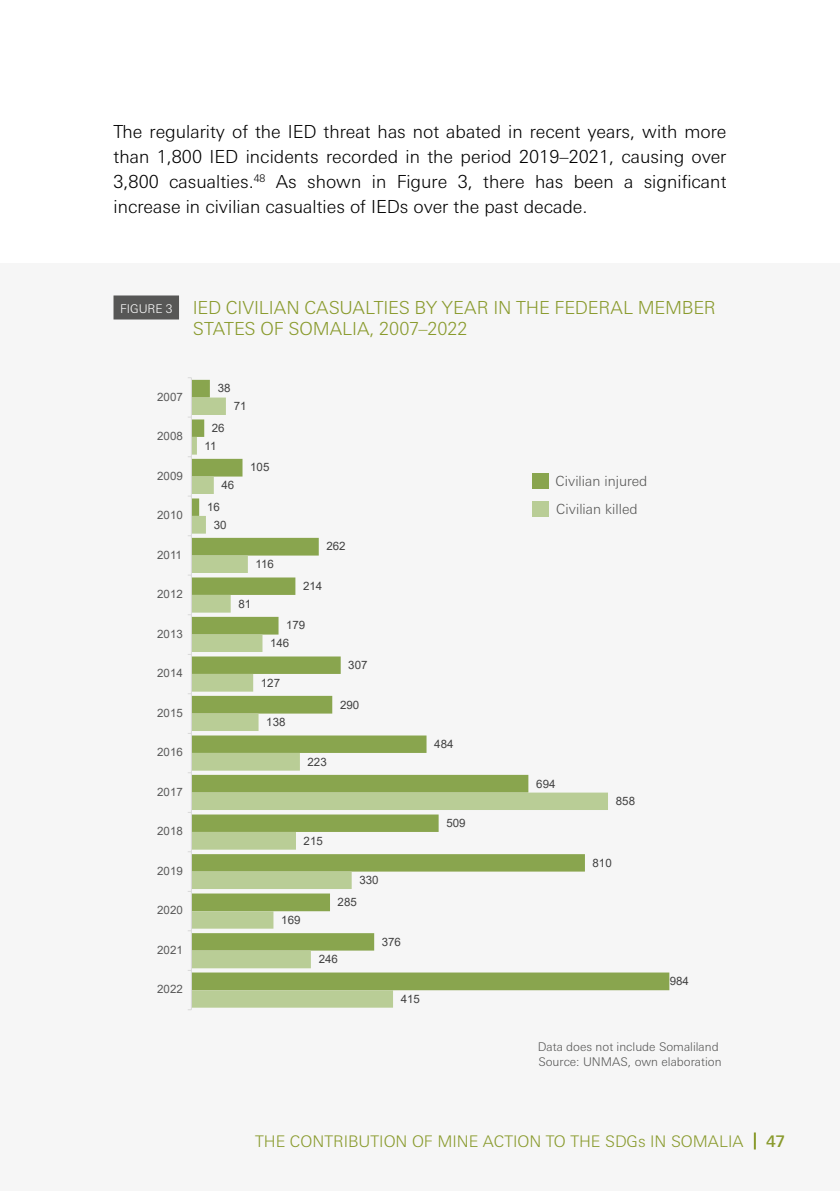
<style>
.page{position:relative;width:840px;height:1191px;background:#fff}
.page>*{position:absolute;margin:0;border:0;box-sizing:border-box;transform-origin:0 0}
.Body{font:300 18px/25px "Linotype Univers Basic";color:#000;text-align:justify}
.Figures_Titre{font:300 18px/21.6px "Linotype Univers Basic";letter-spacing:-.005em;color:#899a2c}
.t1{font:300 16px "Linotype Univers Basic";color:#899a2c}
.t2{font:500 16px "Linotype Univers Basic";color:#899a2c}
.Info_body_Grey{font:300 14px "Linotype Univers Basic";color:#575756}
.Source{font:300 12px "Linotype Univers Basic";color:#575756}
.t3{font:11.6px "Arial";color:#404040}
.t4{font:11.6px "Arial";color:#595959}
.s1{font-size:12px;color:#fff}
</style>
<div class="page">
<div style="left:0;top:263px;width:839px;height:928px;background:#f6f6f6"></div>
<svg style="left:753px;top:1132px;width:2px;height:17px"></svg>
<div style="left:113px;top:295px;width:66px;height:24px;background:#575756"></div>
<svg style="left:192px;top:380px;width:477px;height:610px"></svg>
<svg style="left:192px;top:397px;width:415px;height:610px"></svg>
<hr style="left:191px;top:378px;width:1px;height:631px;background:#d9d9d9">
<div style="left:532px;top:473px;width:16px;height:16px;background:#89a54e"></div>
<div style="left:532px;top:500px;width:16px;height:16px;background:#b9cd96"></div>
<p class="Body" style="left:113px;top:119px;width:614px">The regularity of the IED threat has not abated in recent years, with more than 1,800 IED incidents recorded in the period 2019–2021, causing over 3,800 casualties.<sup>48</sup> As shown in Figure 3, there has been a significant increase in civilian casualties of IEDs over the past decade.</p>
<p class="Figures_Titre" style="left:193px;top:296px;width:524px;text-indent:-73px"><span class="s1">FIGURE 3</span> IED CIVILIAN CASUALTIES BY YEAR IN THE FEDERAL MEMBER<br>STATES OF SOMALIA, 2007–2022</p>
<p class="t4" style="left:157px;top:388px;width:27px">2007</p>
<p class="t4" style="left:157px;top:428px;width:27px">2008</p>
<p class="t4" style="left:157px;top:467px;width:27px">2009</p>
<p class="t4" style="left:157px;top:507px;width:27px">2010</p>
<p class="t4" style="left:157px;top:546px;width:26px">2011</p>
<p class="t4" style="left:157px;top:586px;width:27px">2012</p>
<p class="t4" style="left:157px;top:625px;width:27px">2013</p>
<p class="t4" style="left:157px;top:665px;width:27px">2014</p>
<p class="t4" style="left:157px;top:704px;width:27px">2015</p>
<p class="t4" style="left:157px;top:744px;width:27px">2016</p>
<p class="t4" style="left:157px;top:784px;width:27px">2017</p>
<p class="t4" style="left:157px;top:823px;width:27px">2018</p>
<p class="t4" style="left:157px;top:863px;width:27px">2019</p>
<p class="t4" style="left:157px;top:902px;width:27px">2020</p>
<p class="t4" style="left:157px;top:942px;width:27px">2021</p>
<p class="t4" style="left:157px;top:981px;width:27px">2022</p>
<p class="t3" style="left:217px;top:380px;width:14px">38</p>
<p class="t3" style="left:212px;top:420px;width:14px">26</p>
<p class="t3" style="left:233px;top:398px;width:14px">71</p>
<p class="t3" style="left:204px;top:437px;width:13px">11</p>
<p class="t3" style="left:221px;top:477px;width:14px">46</p>
<p class="t3" style="left:214px;top:516px;width:14px">30</p>
<p class="t3" style="left:207px;top:499px;width:14px">16</p>
<p class="t3" style="left:250px;top:459px;width:21px">105</p>
<p class="t3" style="left:255px;top:556px;width:20px">116</p>
<p class="t3" style="left:238px;top:595px;width:14px">81</p>
<p class="t3" style="left:326px;top:538px;width:21px">262</p>
<p class="t3" style="left:303px;top:578px;width:21px">214</p>
<p class="t3" style="left:286px;top:617px;width:21px">179</p>
<p class="t3" style="left:270px;top:635px;width:21px">146</p>
<p class="t3" style="left:261px;top:674px;width:21px">127</p>
<p class="t3" style="left:266px;top:714px;width:21px">138</p>
<p class="t3" style="left:348px;top:657px;width:21px">307</p>
<p class="t3" style="left:340px;top:696px;width:21px">290</p>
<p class="t3" style="left:307px;top:754px;width:21px">223</p>
<p class="t3" style="left:434px;top:736px;width:21px">484</p>
<p class="t3" style="left:303px;top:832px;width:21px">215</p>
<p class="t3" style="left:281px;top:911px;width:21px">169</p>
<p class="t3" style="left:359px;top:872px;width:21px">330</p>
<p class="t3" style="left:337px;top:894px;width:21px">285</p>
<p class="t3" style="left:381px;top:933px;width:21px">376</p>
<p class="t3" style="left:318px;top:951px;width:21px">246</p>
<p class="t3" style="left:400px;top:990px;width:21px">415</p>
<p class="t3" style="left:446px;top:815px;width:21px">509</p>
<p class="Info_body_Grey" style="left:555px;top:473px;width:93px">Civilian injured</p>
<p class="Info_body_Grey" style="left:556px;top:500px;width:83px">Civilian killed</p>
<p class="t3" style="left:536px;top:775px;width:21px">694</p>
<p class="t3" style="left:615px;top:793px;width:21px">858</p>
<p class="t3" style="left:592px;top:854px;width:21px">810</p>
<p class="t3" style="left:669px;top:973px;width:21px">984</p>
<p class="Source" style="left:537px;top:1040px;width:182px">Data does not include Somaliland</p>
<p class="Source" style="left:538px;top:1054px;width:185px">Source: UNMAS, own elaboration</p>
<p class="t1" style="left:255px;top:1131px;width:489px">THE CONTRIBUTION OF MINE ACTION TO THE SDGs IN SOMALIA</p>
<p class="t2" style="left:765px;top:1131px;width:21px">47</p>
</div>
